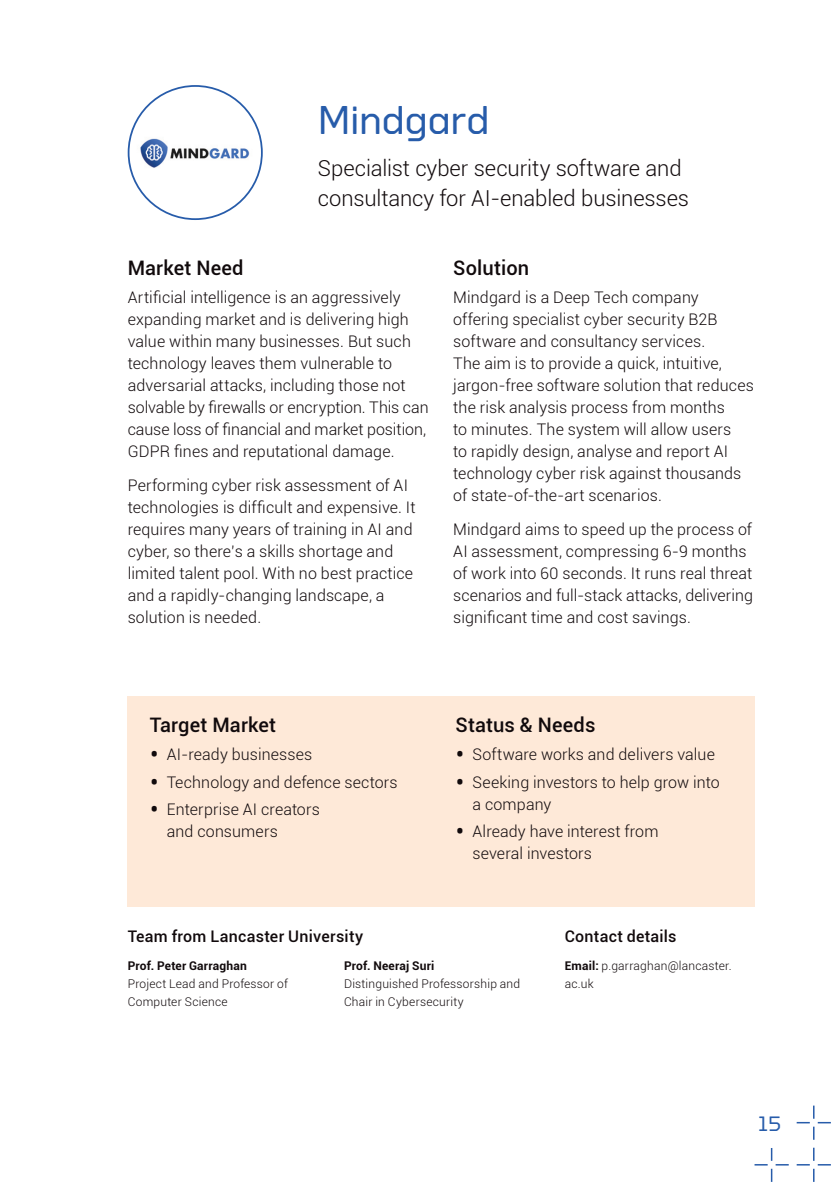
<style>
.page{position:relative;width:840px;height:1191px;background:#fff}
.page>*{position:absolute;margin:0;border:0;box-sizing:border-box;transform-origin:0 0}
.t1{font:40px "Torque";letter-spacing:-.005em;color:#275caa}
.Paragraph_LRG{font:300 22px/30px "Roboto";letter-spacing:-.005em;color:#110a0c}
.t2{font:20.8px "Torque";color:#275caa}
.t3{font:500 20px "Roboto";letter-spacing:.01em;color:#110a0c}
.t4{font:300 16px/22px "Roboto";letter-spacing:.005em;color:#110a0c}
.t5{font:500 16px "Roboto";letter-spacing:.015em;color:#110a0c}
.Paragraph_SML{font:300 12px/18px "Roboto";letter-spacing:.02em;color:#110a0c}
.s1{font-size:28px}
.s2{font-weight:700}
</style>
<div class="page">
<img style="left:140px;top:138px;width:110px;height:30px">
<div style="left:128px;top:696px;width:626px;height:210px;background:#fee9d8"></div>
<svg style="left:796px;top:1147px;width:34px;height:34px"></svg>
<svg style="left:754px;top:1148px;width:34px;height:33px"></svg>
<svg style="left:796px;top:1105px;width:34px;height:34px"></svg>
<h2 class="t1" style="left:317px;top:97px;width:173px">Mindgard</h2>
<p class="Paragraph_LRG" style="left:317px;top:152px;width:372px">Specialist cyber security software and consultancy for AI-enabled businesses</p>
<h3 class="t3" style="left:128px;top:254px;width:117px">Market Need</h3>
<p class="t4" style="left:128px;top:286px;width:302px">Artificial intelligence is an aggressively expanding market and is delivering high value within many businesses. But such technology leaves them vulnerable to adversarial attacks, including those not solvable by firewalls or encryption. This can cause loss of financial and market position, GDPR fines and reputational damage.</p>
<p class="t4" style="left:128px;top:473px;width:289px">Performing cyber risk assessment of AI technologies is difficult and expensive. It requires many years of training in AI and cyber, so there’s a skills shortage and limited talent pool. With no best practice and a rapidly-changing landscape, a solution is needed.</p>
<h3 class="t3" style="left:453px;top:254px;width:77px">Solution</h3>
<p class="t4" style="left:453px;top:286px;width:302px">Mindgard is a Deep Tech company offering specialist cyber security B2B software and consultancy services.<br>The aim is to provide a quick, intuitive, jargon-free software solution that reduces the risk analysis process from months<br>to minutes. The system will allow users<br>to rapidly design, analyse and report AI technology cyber risk against thousands of state-of-the-art scenarios.</p>
<p class="t4" style="left:453px;top:517px;width:301px">Mindgard aims to speed up the process of AI assessment, compressing 6-9 months of work into 60 seconds. It runs real threat scenarios and full-stack attacks, delivering significant time and cost savings.</p>
<h3 class="t3" style="left:150px;top:711px;width:128px">Target Market</h3>
<p class="t4" style="left:150px;top:742px;width:164px"><span class="s1">•</span> AI-ready businesses</p>
<p class="t4" style="left:150px;top:770px;width:249px"><span class="s1">•</span> Technology and defence sectors</p>
<p class="t4" style="left:167px;top:798px;width:154px;text-indent:-17px"><span class="s1">•</span> Enterprise AI creators and consumers</p>
<h3 class="t3" style="left:455px;top:711px;width:141px">Status &amp; Needs</h3>
<p class="t4" style="left:455px;top:742px;width:261px"><span class="s1">•</span> Software works and delivers value</p>
<p class="t4" style="left:472px;top:770px;width:248px;text-indent:-17px"><span class="s1">•</span> Seeking investors to help grow into a company</p>
<p class="t4" style="left:472px;top:820px;width:187px;text-indent:-17px"><span class="s1">•</span> Already have interest from several investors</p>
<h3 class="t5" style="left:128px;top:925px;width:237px">Team from Lancaster University</h3>
<h3 class="t5" style="left:564px;top:925px;width:113px">Contact details</h3>
<p class="Paragraph_SML" style="left:128px;top:956px;width:161px"><span class="s2">Prof. Peter Garraghan<br></span>Project Lead and Professor of<br>Computer Science</p>
<p class="Paragraph_SML" style="left:344px;top:956px;width:177px"><span class="s2">Prof. Neeraj Suri<br></span>Distinguished Professorship and<br>Chair in Cybersecurity</p>
<p class="Paragraph_SML" style="left:564px;top:956px;width:168px"><span class="s2">Email:</span> p.garraghan@lancaster. ac.uk</p>
<h3 class="t2" style="left:758px;top:1112px;width:24px">15</h3>
</div>
